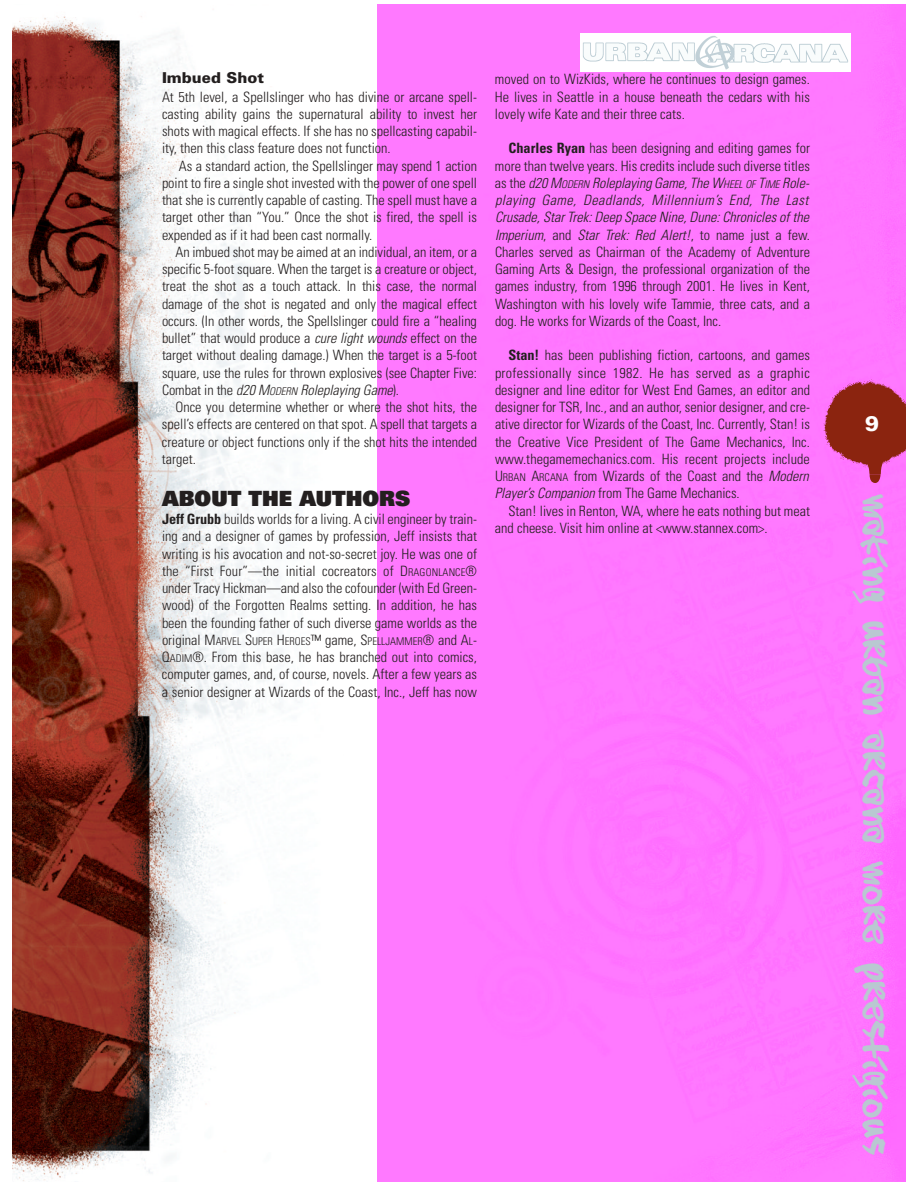
<style>
.page{position:relative;width:918px;height:1188px;background:#fff}
.page>*{position:absolute;margin:0;border:0;box-sizing:border-box;transform-origin:0 0}
.t1{font:27px "Subway";color:#b9c8d1}
.t2{font:900 21px "Univers";color:#231f1f}
.t3{font:900 21px "Univers";color:#fff}
.t4{font:900 15px "Univers";color:#231f1f}
.t5{font:300 condensed 14.25px/17.2px "Univers";color:#231f1f;text-align:justify}
.t6{font:300 condensed 10.65px "Univers";color:#231f1f}
.s1{font-style:italic}
.s2{font-style:italic;font-size:10.65px}
.s3{font-weight:700}
.s4{font-size:10.65px}
.s5{font-size:14.25px}
</style>
<div class="page">
<div style="left:378px;top:4px;width:528px;height:1178px;background:#ff79ff"></div>
<img style="left:580px;top:33px;width:270px;height:39px">
<svg style="left:824px;top:380px;width:82px;height:104px;background:#b24060"></svg>
<img style="left:12px;top:16px;width:288px;height:1165px">
<p class="t4" style="left:162px;top:72px;width:104px">Imbued Shot</p>
<p class="t5" style="left:162px;top:89px;width:317px">At 5th level, a Spellslinger who has divine or arcane spell&shy;casting ability gains the supernatural ability to invest her shots with magical effects. If she has no spellcasting capabil&shy;ity, then this class feature does not function.</p>
<p class="t5" style="left:162px;top:158px;width:317px;text-indent:17px">As a standard action, the Spellslinger may spend 1 action point to fire a single shot invested with the power of one spell that she is currently capable of casting. The spell must have a target other than “You.” Once the shot is fired, the spell is expended as if it had been cast normally.</p>
<p class="t5" style="left:162px;top:245px;width:317px;text-indent:14px">An imbued shot may be aimed at an individual, an item, or a specific 5-foot square. When the target is a creature or object, treat the shot as a touch attack. In this case, the normal damage of the shot is negated and only the magical effect occurs. (In other words, the Spellslinger could fire a “healing bullet” that would produce a <span class="s1">cure light wounds</span> effect on the target without dealing damage.) When the target is a 5-foot square, use the rules for thrown explosives (see Chapter Five:<br>Combat in the <span class="s1">d20 M</span><span class="s2">ODERN</span> <span class="s1">Roleplaying Game</span>).</p>
<p class="t5" style="left:162px;top:400px;width:317px;text-indent:14px">Once you determine whether or where the shot hits, the spell’s effects are centered on that spot. A spell that targets a creature or object functions only if the shot hits the intended target.</p>
<h2 class="t2" style="left:162px;top:491px;width:250px">ABOUT THE AUTHORS</h2>
<p class="t5" style="left:162px;top:512px;width:317px"><span class="s3">Jeff Grubb</span> builds worlds for a living. A civil engineer by train&shy;ing and a designer of games by profession, Jeff insists that writing is his avocation and not-so-secret joy. He was one of the “First Four”—the initial cocreators of D<span class="s4">RAGONLANCE</span>® under Tracy Hickman—and also the cofounder (with Ed Green&shy;wood) of the Forgotten Realms setting. In addition, he has been the founding father of such diverse game worlds as the</p>
<p class="t6" style="left:162px;top:637px;width:317px"><span class="s5">original M</span>ARVEL <span class="s5">S</span>UPER <span class="s5">H</span>EROES<span class="s5">™ game, S</span>PELLJAMMER<span class="s5">® and A</span>L<span class="s5">-</span></p>
<p class="t5" style="left:162px;top:650px;width:317px">Q<span class="s4">ADIM</span>®. From this base, he has branched out into comics, computer games, and, of course, novels. After a few years as a senior designer at Wizards of the Coast, Inc., Jeff has now</p>
<p class="t5" style="left:495px;top:72px;width:317px">moved on to WizKids, where he continues to design games.<br>He lives in Seattle in a house beneath the cedars with his lovely wife Kate and their three cats.</p>
<p class="t5" style="left:495px;top:141px;width:317px;text-indent:14px"><span class="s3">Charles Ryan</span> has been designing and editing games for more than twelve years. His credits include such diverse titles as the <span class="s1">d20 M</span><span class="s2">ODERN</span> <span class="s1">Roleplaying Game, The W</span><span class="s2">HEEL OF</span> <span class="s1">T</span><span class="s2">IME</span> <span class="s1">Role&shy;playing Game, Deadlands, Millennium’s End, The Last Crusade, Star Trek: Deep Space Nine, Dune: Chronicles of the Imperium</span>, and <span class="s1">Star Trek: Red Alert!</span>, to name just a few.<br>Charles served as Chairman of the Academy of Adventure Gaming Arts &amp; Design, the professional organization of the games industry, from 1996 through 2001. He lives in Kent, Washington with his lovely wife Tammie, three cats, and a dog. He works for Wizards of the Coast, Inc.</p>
<p class="t5" style="left:495px;top:348px;width:317px;text-indent:14px"><span class="s3">Stan!</span> has been publishing fiction, cartoons, and games professionally since 1982. He has served as a graphic designer and line editor for West End Games, an editor and designer for TSR, Inc., and an author, senior designer, and cre&shy;ative director for Wizards of the Coast, Inc. Currently, Stan! is the Creative Vice President of The Game Mechanics, Inc. www.thegamemechanics.com. His recent projects include U<span class="s4">RBAN</span> A<span class="s4">RCANA</span> from Wizards of the Coast and the <span class="s1">Modern Player’s Companion</span> from The Game Mechanics.</p>
<p class="t5" style="left:495px;top:503px;width:317px;text-indent:14px">Stan! lives in Renton, WA, where he eats nothing but meat and cheese. Visit him online at &lt;www.stannex.com&gt;.</p>
<h2 class="t3" style="left:865px;top:415px;width:16px">9</h2>
<h1 class="t1" style="left:889px;top:496px;width:661px;rotate:90deg">making urban arcana more prestigious</h1>
</div>
